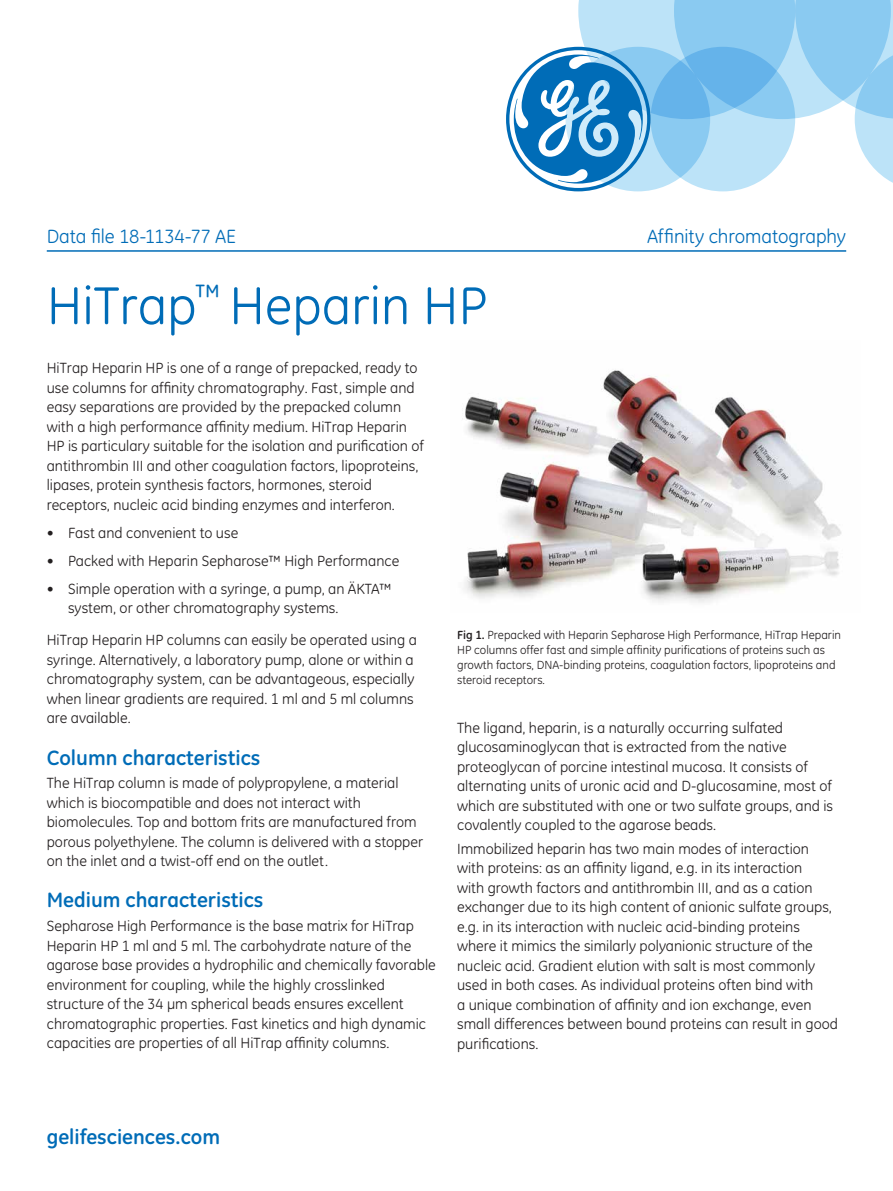
<style>
.page{position:relative;width:893px;height:1191px;background:#fff}
.page>*{position:absolute;margin:0;border:0;box-sizing:border-box;transform-origin:0 0}
.t1{font:54px "GE Inspira";color:#006cb7}
.t2{font:700 21px "GE Inspira";color:#006cb7}
.t3{font:19.5px "GE Inspira";letter-spacing:-.005em;color:#006cb7}
.t4{font:15px/19.5px "GE Inspira";color:#231f20}
.t5{font:12px/15px "GE Inspira";color:#231f20}
.s1{font-weight:700}
</style>
<div class="page">
<img style="left:462px;top:370px;width:380px;height:233px">
<svg style="left:506px;top:0;width:387px;height:191px"></svg>
<hr style="left:47px;top:250px;width:799px;height:2px;background:#006cb7">
<h3 class="t3" style="left:47px;top:225px;width:191px">Data file 18-1134-77 AE</h3>
<h3 class="t3" style="left:647px;top:225px;width:201px">Affinity chromatography</h3>
<h1 class="t1" style="left:47px;top:275px;width:442px">HiTrap<sup>™</sup> Heparin HP</h1>
<p class="t4" style="left:47px;top:358px;width:379px">HiTrap Heparin HP is one of a range of prepacked, ready to use columns for affinity chromatography. Fast, simple and easy separations are provided by the prepacked column with a high performance affinity medium. HiTrap Heparin HP is particulary suitable for the isolation and purification of antithrombin III and other coagulation factors, lipoproteins, lipases, protein synthesis factors, hormones, steroid receptors, nucleic acid binding enzymes and interferon.</p>
<p class="t4" style="left:47px;top:523px;width:193px">• Fast and convenient to use</p>
<p class="t4" style="left:47px;top:551px;width:354px">• Packed with Heparin Sepharose™ High Performance</p>
<p class="t4" style="left:68px;top:579px;width:325px;text-indent:-21px">• Simple operation with a syringe, a pump, an ÄKTA™ system, or other chromatography systems.</p>
<p class="t4" style="left:47px;top:630px;width:372px">HiTrap Heparin HP columns can easily be operated using a syringe. Alternatively, a laboratory pump, alone or within a chromatography system, can be advantageous, especially when linear gradients are required. 1 ml and 5 ml columns are available.</p>
<h2 class="t2" style="left:47px;top:744px;width:215px">Column characteristics</h2>
<p class="t4" style="left:47px;top:773px;width:378px">The HiTrap column is made of polypropylene, a material which is biocompatible and does not interact with biomolecules. Top and bottom frits are manufactured from porous polyethylene. The column is delivered with a stopper on the inlet and a twist-off end on the outlet.</p>
<h2 class="t2" style="left:47px;top:886px;width:218px">Medium characteristics</h2>
<p class="t4" style="left:47px;top:916px;width:391px">Sepharose High Performance is the base matrix for HiTrap Heparin HP 1 ml and 5 ml. The carbohydrate nature of the agarose base provides a hydrophilic and chemically favorable environment for coupling, while the highly crosslinked structure of the 34 μm spherical beads ensures excellent chromatographic properties. Fast kinetics and high dynamic capacities are properties of all HiTrap affinity columns.</p>
<p class="t5" style="left:457px;top:627px;width:385px"><span class="s1">Fig 1.</span> Prepacked with Heparin Sepharose High Performance, HiTrap Heparin HP columns offer fast and simple affinity purifications of proteins such as growth factors, DNA-binding proteins, coagulation factors, lipoproteins and steroid receptors.</p>
<p class="t4" style="left:457px;top:717px;width:377px">The ligand, heparin, is a naturally occurring sulfated glucosaminoglycan that is extracted from the native proteoglycan of porcine intestinal mucosa. It consists of alternating units of uronic acid and D-glucosamine, most of which are substituted with one or two sulfate groups, and is covalently coupled to the agarose beads.</p>
<p class="t4" style="left:457px;top:839px;width:382px">Immobilized heparin has two main modes of interaction with proteins: as an affinity ligand, e.g. in its interaction<br>with growth factors and antithrombin III, and as a cation exchanger due to its high content of anionic sulfate groups, e.g. in its interaction with nucleic acid-binding proteins where it mimics the similarly polyanionic structure of the nucleic acid. Gradient elution with salt is most commonly used in both cases. As individual proteins often bind with<br>a unique combination of affinity and ion exchange, even small differences between bound proteins can result in good purifications.</p>
<h2 class="t2" style="left:47px;top:1123px;width:175px">gelifesciences.com</h2>
</div>
